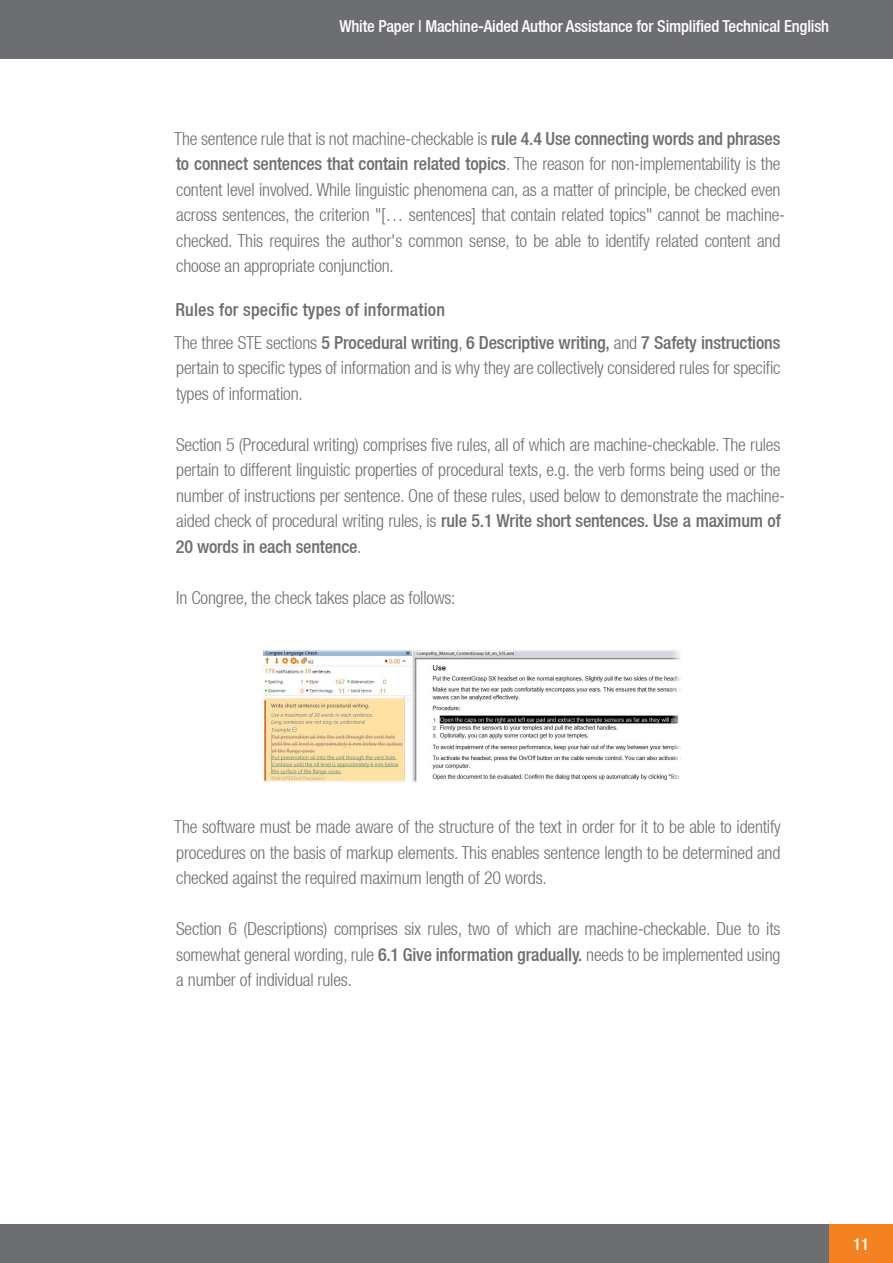
<style>
.page{position:relative;width:893px;height:1263px;background:#fff}
.page>*{position:absolute;margin:0;border:0;box-sizing:border-box;transform-origin:0 0}
.t1{font:300 condensed 18px/25.5px "Helvetica Neue LT";letter-spacing:-.01em;color:#6d6e71;text-align:justify}
.t2{font:500 condensed 18px "Helvetica Neue LT";letter-spacing:.01em;color:#6d6e71}
.t3{font:500 condensed 16.5px "Helvetica Neue LT";letter-spacing:-.01em;color:#fff}
.s1{font-weight:500}
</style>
<div class="page">
<div style="left:0;top:1225px;width:893px;height:38px;background:#6d6e71"></div>
<div style="left:0;top:0;width:893px;height:58px;background:#6d6e71"></div>
<div style="left:829px;top:1225px;width:64px;height:38px;background:#f58220"></div>
<img style="left:264px;top:650px;width:417px;height:132px">
<p class="t3" style="left:339px;top:16px;width:491px">White Paper | Machine-Aided Author Assistance for Simplified Technical English</p>
<p class="t1" style="left:174px;top:125px;width:613px;text-align:left">The sentence rule that is not machine-checkable is <span class="s1">rule 4.4 Use connecting words and phrases to connect sentences that contain related topics</span>. The reason for non-implementability is the content level involved. While linguistic phenomena can, as a matter of principle, be checked even across sentences, the criterion "[… sentences] that contain related topics" cannot be machine&shy;checked. This requires the author's common sense, to be able to identify related content and choose an appropriate conjunction.</p>
<p class="t2" style="left:175px;top:299px;width:271px">Rules for specific types of information</p>
<p class="t1" style="left:174px;top:329px;width:608px">The three STE sections <span class="s1">5 Procedural writing</span>, <span class="s1">6 Descriptive writing,</span> and <span class="s1">7 Safety instructions </span>pertain to specific types of information and is why they are collectively considered rules for specific types of information.</p>
<p class="t1" style="left:176px;top:431px;width:611px;text-align:left">Section 5 (Procedural writing) comprises five rules, all of which are machine-checkable. The rules pertain to different linguistic properties of procedural texts, e.g. the verb forms being used or the number of instructions per sentence. One of these rules, used below to demonstrate the machine&shy;aided check of procedural writing rules, is <span class="s1">rule 5.1 Write short sentences. Use a maximum of 20 words in each sentence</span>.</p>
<p class="t1" style="left:176px;top:584px;width:281px">In Congree, the check takes place as follows:</p>
<p class="t1" style="left:174px;top:814px;width:608px">The software must be made aware of the structure of the text in order for it to be able to identify procedures on the basis of markup elements. This enables sentence length to be determined and checked against the required maximum length of 20 words.</p>
<p class="t1" style="left:176px;top:916px;width:606px">Section 6 (Descriptions) comprises six rules, two of which are machine-checkable. Due to its somewhat general wording, rule <span class="s1">6.1 Give information gradually.</span> needs to be implemented using a number of individual rules.</p>
<p class="t3" style="left:853px;top:1234px;width:17px">11</p>
</div>
